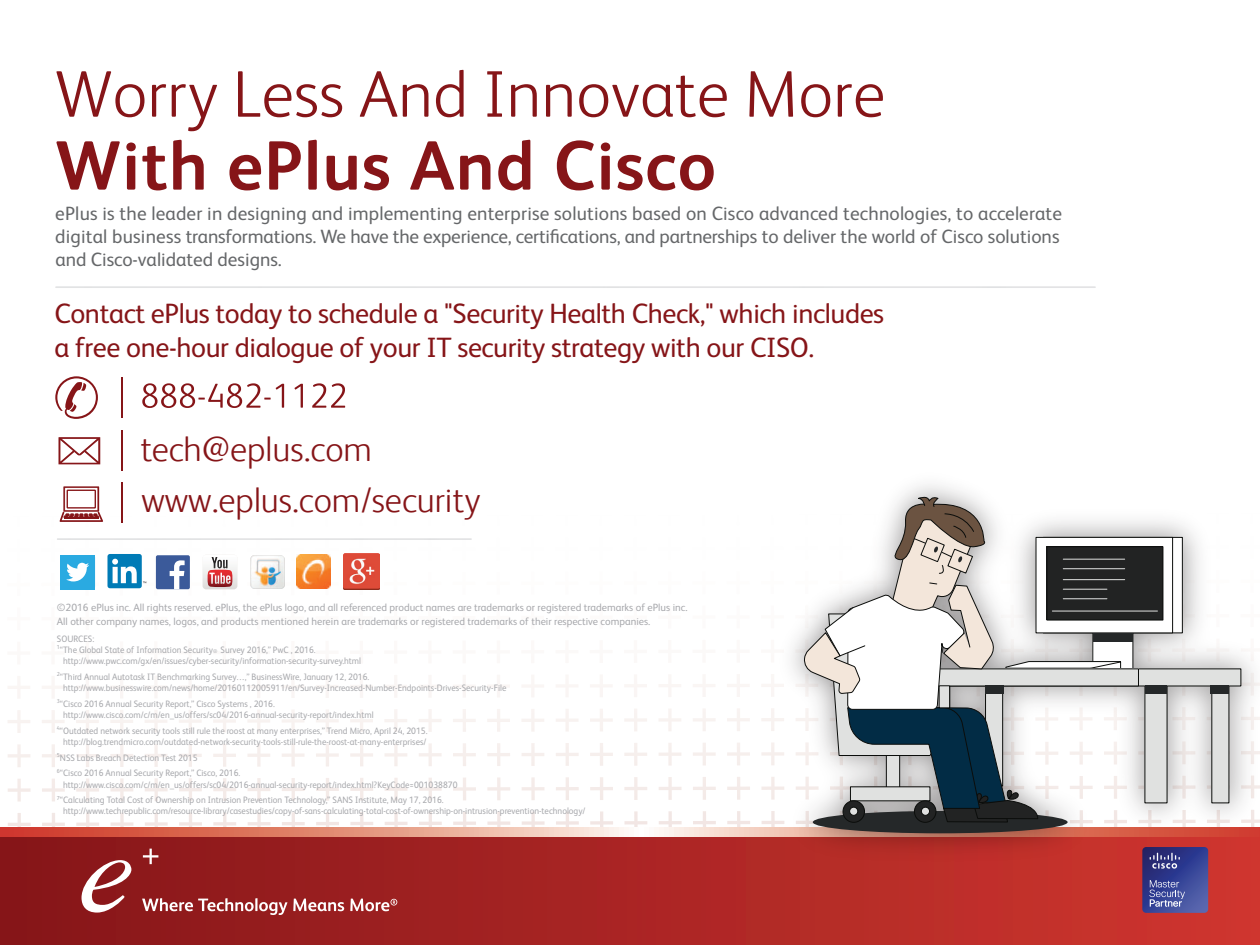
<style>
.page{position:relative;width:1260px;height:945px;background:#fff}
.page>*{position:absolute;margin:0;border:0;box-sizing:border-box;transform-origin:0 0}
.t1{font:700 69.83px "FS Albert";letter-spacing:.015em;color:#861518}
.t2{font:300 66.15px "FS Albert";letter-spacing:.005em;color:#861518}
.t3{font:300 35px "FS Albert";color:#861518}
.t4{font:28px/33.6px "FS Albert";letter-spacing:-.015em;color:#861518}
.t5{font:19.25px/23.1px "FS Albert";color:#656769}
.t6{font:10.5px/14px "FS Albert";color:#a8a9ad}
.t7{font:9.28px/11.2px "FS Albert";color:#a8a9ad;scale:.95 1}
.s1{font-size:5.42px}
</style>
<div class="page">
<hr style="left:121px;top:377px;width:2px;height:41px;background:#861518">
<svg style="left:142px;top:383px;width:142px;height:25px"></svg>
<svg style="left:295px;top:384px;width:8px;height:24px"></svg>
<svg style="left:312px;top:383px;width:33px;height:25px"></svg>
<svg style="left:55px;top:376px;width:43px;height:43px"></svg>
<hr style="left:121px;top:482px;width:2px;height:40px;background:#861518">
<svg style="left:60px;top:486px;width:43px;height:36px"></svg>
<hr style="left:64px;top:518px;width:35px;height:1px;background:#861518">
<hr style="left:121px;top:431px;width:2px;height:40px;background:#861518">
<svg style="left:59px;top:437px;width:41px;height:27px"></svg>
<div style="left:60px;top:555px;width:35px;height:34px;background:#2aaae1"></div>
<svg style="left:66px;top:563px;width:23px;height:18px"></svg>
<div style="left:107px;top:554px;width:35px;height:34px;background:#007bb6;border-radius:3px"></div>
<svg style="left:112px;top:559px;width:25px;height:24px"></svg>
<div style="left:156px;top:555px;width:34px;height:34px;background:#3b5a9a;border-radius:2px"></div>
<svg style="left:170px;top:560px;width:15px;height:29px"></svg>
<div style="left:0;top:833px;width:1260px;height:112px;background:linear-gradient(to right,#851519,#cf362f)"></div>
<svg style="left:82px;top:860px;width:49px;height:53px"></svg>
<svg style="left:143px;top:849px;width:15px;height:15px"></svg>
<svg style="left:142px;top:898px;width:255px;height:17px"></svg>
<svg style="left:1142px;top:872px;width:66px;height:41px;background:#4d57a0"></svg>
<svg style="left:0;top:827px;width:766px;height:9px;background:#e69b8a"></svg>
<img style="left:766px;top:823px;width:494px;height:49px">
<div style="left:813px;top:811px;width:255px;height:22px;background:#252829;border-radius:50%"></div>
<svg style="left:847px;top:286px;width:124px;height:659px"></svg>
<svg style="left:203px;top:495px;width:1057px;height:328px"></svg>
<p class="t2" style="left:55px;top:51px;width:831px">Worry Less And Innovate More</p>
<p class="t1" style="left:55px;top:118px;width:662px">With ePlus And Cisco</p>
<p class="t5" style="left:55px;top:200px;width:1008px">ePlus is the leader in designing and implementing enterprise solutions based on Cisco advanced technologies, to accelerate digital business transformations. We have the experience, certifications, and partnerships to deliver the world of Cisco solutions and Cisco-validated designs.</p>
<p class="t4" style="left:54px;top:295px;width:831px">Contact ePlus today to schedule a "Security Health Check," which includes a free one-hour dialogue of your IT security strategy with our CISO.</p>
<p class="t3" style="left:141px;top:426px;width:233px">tech@eplus.com</p>
<p class="t3" style="left:141px;top:477px;width:341px">www.eplus.com/security</p>
<p class="t6" style="left:57px;top:600px;width:632px">©2016 ePlus inc. All rights reserved. ePlus, the ePlus logo, and all referenced product names are trademarks or registered trademarks of ePlus inc.<br>All other company names, logos, and products mentioned herein are trademarks or registered trademarks of their respective companies.</p>
<p class="t7" style="left:57px;top:633px;width:41px">SOURCES:</p>
<p class="t7" style="left:57px;top:644px;width:274px"><sup>1</sup>“The Global State of Information Security<span class="s1">®</span> Survey 2016,” PwC , 2016.</p>
<p class="t7" style="left:63px;top:655px;width:315px">http://www.pwc.com/gx/en/issues/cyber-security/information-security-survey.html</p>
<p class="t7" style="left:63px;top:671px;width:468px;text-indent:-6px"><sup>2</sup>“Third Annual Autotask IT Benchmarking Survey…,” BusinessWire, January 12, 2016. http://www.businesswire.com/news/home/20160112005911/en/Survey-Increased-Number-Endpoints-Drives-Security-File</p>
<p class="t7" style="left:63px;top:698px;width:328px;text-indent:-6px"><sup>3</sup>“Cisco 2016 Annual Security Report,” Cisco Systems , 2016. http://www.cisco.com/c/m/en_us/offers/sc04/2016-annual-security-report/index.html</p>
<p class="t7" style="left:57px;top:724px;width:392px;text-align:center"><sup>4</sup>“Outdated network security tools still rule the roost at many enterprises,” Trend Micro, April 24, 2015. http://blog.trendmicro.com/outdated-network-security-tools-still-rule-the-roost-at-many-enterprises/</p>
<p class="t7" style="left:57px;top:749px;width:195px;line-height:15.8px"><sup>5</sup>NSS Labs Breach Detection Test 2015<br><sup>6</sup>“Cisco 2016 Annual Security Report,” Cisco, 2016.</p>
<p class="t7" style="left:57px;top:776px;width:423px;line-height:15.8px;text-indent:6px">http://www.cisco.com/c/m/en_us/offers/sc04/2016-annual-security-report/index.html?KeyCode=001038870<br><sup>7</sup>“Calculating Total Cost of Ownership on Intrusion Prevention Technology,” SANS Institute, May 17, 2016.</p>
<p class="t7" style="left:63px;top:805px;width:551px">http://www.techrepublic.com/resource-library/casestudies/copy-of-sans-calculating-total-cost-of-ownership-on-intrusion-prevention-technology/</p>
</div>
